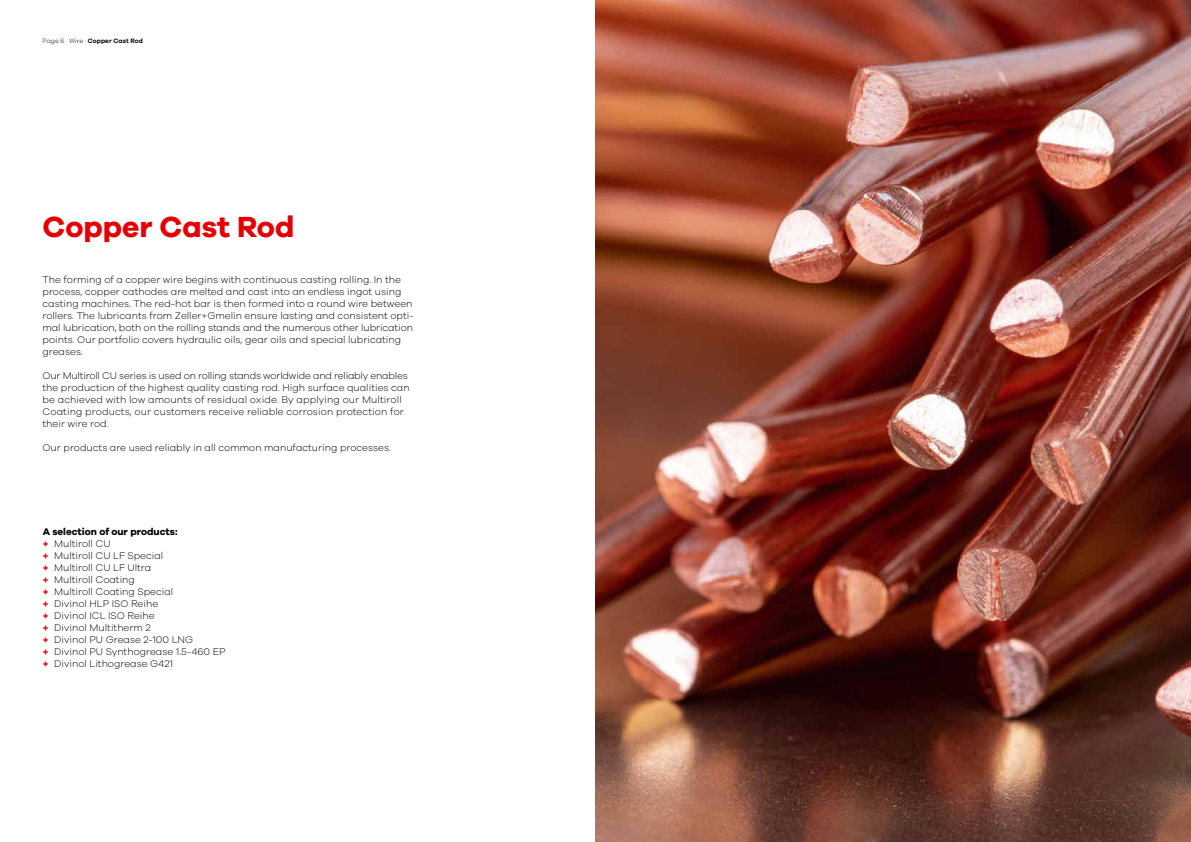
<style>
.page{position:relative;width:1191px;height:842px;background:#fff}
.page>*{position:absolute;margin:0;border:0;box-sizing:border-box;transform-origin:0 0}
.t1{font:700 30px "Galano Grotesque";color:#e60003}
.t2{font:300 10px/12px "Galano Grotesque";color:#000}
.t3{font:600 6.5px "Galano Grotesque";letter-spacing:.01em;color:#000}
.s1{font-weight:300}
.s2{font-weight:700}
.s3{font-weight:700;color:#e60003}
</style>
<div class="page">
<img style="left:595px;top:0;width:596px;height:842px">
<p class="t3" style="left:43px;top:37px;width:102px"><span class="s1">Page 6 · Wire ·</span> Copper Cast Rod</p>
<h1 class="t1" style="left:43px;top:208px;width:253px">Copper Cast Rod</h1>
<p class="t2" style="left:43px;top:274px;width:373px">The forming of a copper wire begins with continuous casting rolling. In the process, copper cathodes are melted and cast into an endless ingot using casting machines. The red-hot bar is then formed into a round wire between rollers. The lubricants from Zeller+Gmelin ensure lasting and consistent opti&shy;mal lubrication, both on the rolling stands and the numerous other lubrication points. Our portfolio covers hydraulic oils, gear oils and special lubricating greases.</p>
<p class="t2" style="left:43px;top:370px;width:368px">Our Multiroll CU series is used on rolling stands worldwide and reliably enables the production of the highest quality casting rod. High surface qualities can be achieved with low amounts of residual oxide. By applying our Multiroll Coating products, our customers receive reliable corrosion protection for their wire rod.</p>
<p class="t2" style="left:43px;top:442px;width:350px">Our products are used reliably in all common manufacturing processes.</p>
<p class="t2" style="left:43px;top:526px;width:184px"><span class="s2">A selection of our products:<br></span><span class="s3">+</span> Multiroll CU<br><span class="s3">+</span> Multiroll CU LF Special<br><span class="s3">+</span> Multiroll CU LF Ultra<br><span class="s3">+</span> Multiroll Coating<br><span class="s3">+</span> Multiroll Coating Special<br><span class="s3">+</span> Divinol HLP ISO Reihe<br><span class="s3">+</span> Divinol ICL ISO Reihe<br><span class="s3">+</span> Divinol Multitherm 2<br><span class="s3">+</span> Divinol PU Grease 2-100 LNG<br><span class="s3">+</span> Divinol PU Synthogrease 1.5-460 EP <span class="s3">+</span> Divinol Lithogrease G421</p>
</div>
